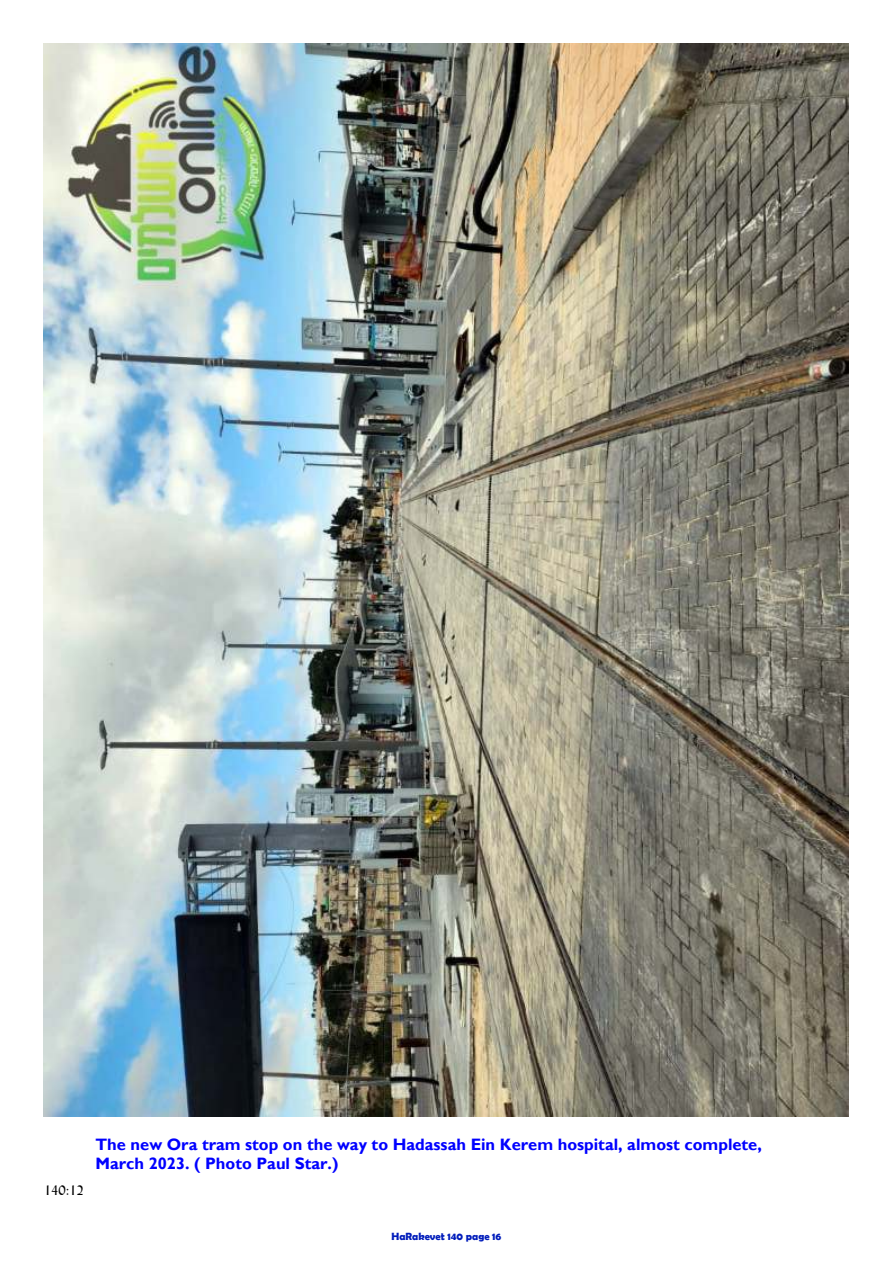
<style>
.page{position:relative;width:893px;height:1263px;background:#fff}
.page>*{position:absolute;margin:0;border:0;box-sizing:border-box;transform-origin:0 0}
.t1{font:700 16.5px/19px "Gill Sans";color:#00f}
.t2{font:13.5px "Lydian BT";color:#000}
.t3{font:700 10.5px "Berlin Sans FB Demi";color:#001cbb}
</style>
<div class="page">
<img style="left:43px;top:44px;width:805px;height:1073px">
<p class="t2" style="left:44px;top:1185px;width:42px">140:12</p>
<p class="t1" style="left:95px;top:1136px;width:668px">The new Ora tram stop on the way to Hadassah Ein Kerem hospital, almost complete,<br>March 2023. ( Photo Paul Star.)</p>
<p class="t3" style="left:392px;top:1230px;width:111px">HaRakevet 140 page 16</p>
</div>
